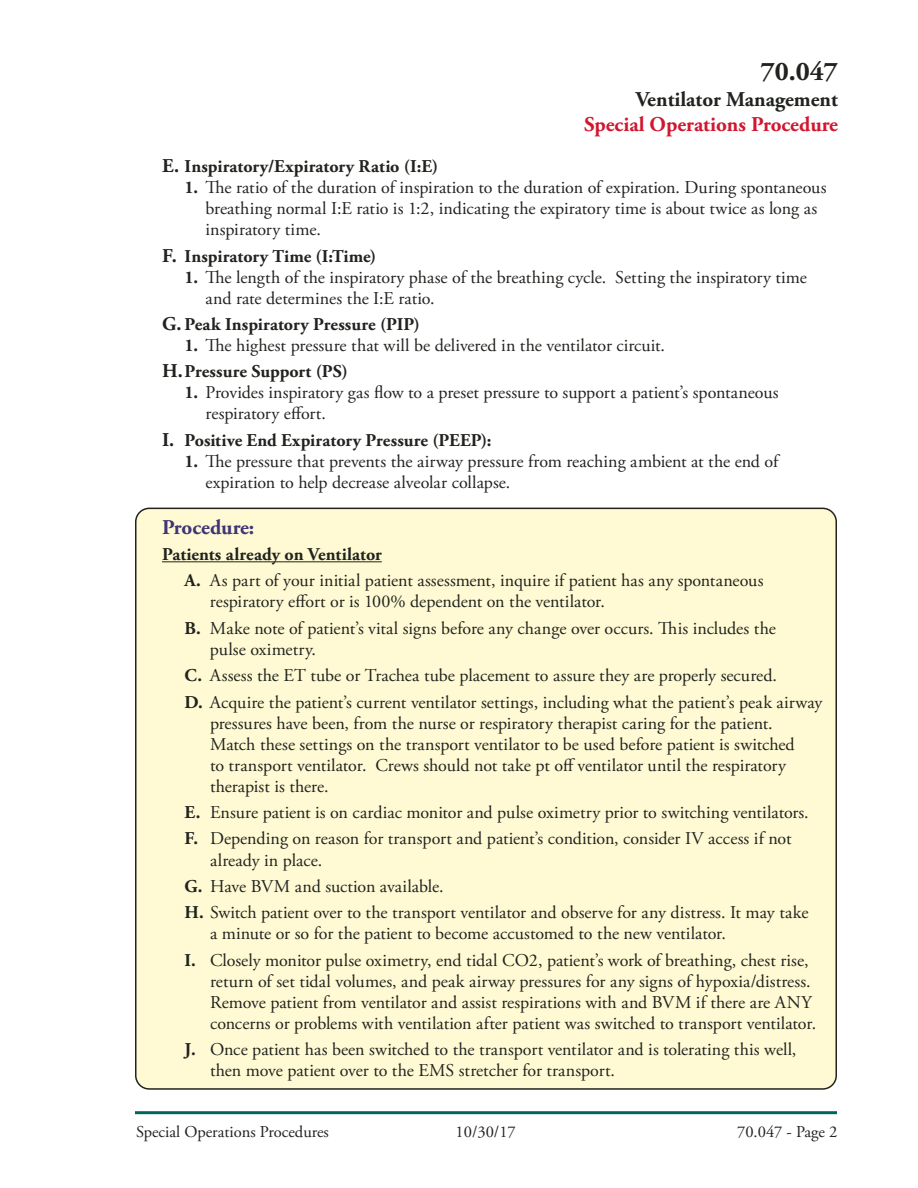
<style>
.page{position:relative;width:918px;height:1188px;background:#fff}
.page>*{position:absolute;margin:0;border:0;box-sizing:border-box;transform-origin:0 0}
.t1{font:700 27px "Adobe Garamond Pro";color:#20231e}
.t2{font:700 21px "Adobe Garamond Pro";color:#d11730}
.t3{font:700 21px "Adobe Garamond Pro";color:#20231e}
.t4{font:700 21px "Adobe Garamond Pro";color:#3e3477}
.t5{font:18px/21px "Adobe Garamond Pro";color:#20231e}
.t6{font:700 18px "Adobe Garamond Pro";letter-spacing:.005em;color:#20231e}
.t7{font:16.5px "Adobe Garamond Pro";color:#20231e}
.s1{font-size:19.5px}
.s2{font-weight:700}
.s3{font-weight:700;font-size:19.5px}
</style>
<div class="page">
<hr style="left:135px;top:1111px;width:702px;height:3px;background:#006561">
<div style="left:136px;top:508px;width:700px;height:581px;background:#fffad4;border-radius:14px"></div>
<hr style="left:162px;top:561px;width:220px;height:1px;background:#20231e">
<h1 class="t1" style="left:761px;top:56px;width:79px">70.047</h1>
<p class="t3" style="left:636px;top:87px;width:204px">Ventilator Management</p>
<p class="t2" style="left:584px;top:112px;width:255px">Special Operations Procedure</p>
<p class="t6" style="left:162px;top:156px;width:278px"><span class="s1">E.</span> Inspiratory/Expiratory Ratio (I:E)</p>
<p class="t5" style="left:206px;top:178px;width:623px;text-indent:-21px"><span class="s2">1.</span> The ratio of the duration of inspiration to the duration of expiration. During spontaneous breathing normal I:E ratio is 1:2, indicating the expiratory time is about twice as long as inspiratory time.</p>
<p class="t6" style="left:162px;top:245px;width:216px"><span class="s1">F.</span> Inspiratory Time (I:Time)</p>
<p class="t5" style="left:206px;top:267px;width:603px;text-indent:-21px"><span class="s2">1.</span> The length of the inspiratory phase of the breathing cycle. Setting the inspiratory time and rate determines the I:E ratio.</p>
<p class="t6" style="left:162px;top:314px;width:259px"><span class="s1">G.</span> Peak Inspiratory Pressure (PIP)</p>
<p class="t5" style="left:162px;top:333px;width:505px;line-height:26.4px;text-indent:22px"><span class="s2">1.</span> The highest pressure that will be delivered in the ventilator circuit.<br><span class="s3">H.</span><span class="s2">Pressure Support (PS)</span></p>
<p class="t5" style="left:206px;top:383px;width:575px;text-indent:-21px"><span class="s2">1.</span> Provides inspiratory gas flow to a preset pressure to support a patient’s spontaneous respiratory effort.</p>
<p class="t6" style="left:162px;top:430px;width:331px"><span class="s1">I.</span> Positive End Expiratory Pressure (PEEP):</p>
<p class="t5" style="left:206px;top:451px;width:574px;text-indent:-21px"><span class="s2">1.</span> The pressure that prevents the airway pressure from reaching ambient at the end of expiration to help decrease alveolar collapse.</p>
<p class="t4" style="left:162px;top:515px;width:94px">Procedure:</p>
<p class="t5" style="left:184px;top:542px;width:580px;line-height:26.4px;text-indent:-22px"><span class="s2">Patients already on Ventilator<br>A.</span> As part of your initial patient assessment, inquire if patient has any spontaneous</p>
<p class="t5" style="left:184px;top:589px;width:593px;line-height:26.4px;text-indent:26px">respiratory effort or is 100% dependent on the ventilator.<br><span class="s2">B.</span> Make note of patient’s vital signs before any change over occurs. This includes the</p>
<p class="t5" style="left:184px;top:637px;width:639px;line-height:26.4px;text-indent:26px">pulse oximetry.<br><span class="s2">C.</span> Assess the ET tube or Trachea tube placement to assure they are properly secured.<br><span class="s2">D.</span> Acquire the patient’s current ventilator settings, including what the patient’s peak airway</p>
<p class="t5" style="left:210px;top:713px;width:586px">pressures have been, from the nurse or respiratory therapist caring for the patient.<br>Match these settings on the transport ventilator to be used before patient is switched to transport ventilator. Crews should not take pt off ventilator until the respiratory therapist is there.</p>
<p class="t5" style="left:185px;top:800px;width:626px;line-height:26.4px"><span class="s2">E.</span> Ensure patient is on cardiac monitor and pulse oximetry prior to switching ventilators.<br><span class="s2">F.</span> Depending on reason for transport and patient’s condition, consider IV access if not</p>
<p class="t5" style="left:185px;top:847px;width:626px;line-height:26.4px;text-indent:26px">already in place.<br><span class="s2">G.</span> Have BVM and suction available.<br><span class="s2">H.</span> Switch patient over to the transport ventilator and observe for any distress. It may take</p>
<p class="t5" style="left:185px;top:921px;width:626px;line-height:26.4px;text-indent:26px">a minute or so for the patient to become accustomed to the new ventilator.<br><span class="s2">I.</span> Closely monitor pulse oximetry, end tidal CO2, patient’s work of breathing, chest rise,</p>
<p class="t5" style="left:210px;top:971px;width:608px">return of set tidal volumes, and peak airway pressures for any signs of hypoxia/distress.<br>Remove patient from ventilator and assist respirations with and BVM if there are ANY concerns or problems with ventilation after patient was switched to transport ventilator.</p>
<p class="t5" style="left:210px;top:1040px;width:588px;text-indent:-25px"><span class="s2">J.</span> Once patient has been switched to the transport ventilator and is tolerating this well, then move patient over to the EMS stretcher for transport.</p>
<p class="t7" style="left:258px;top:1121px;width:67px">T eatment</p>
<p class="t7" style="left:136px;top:1122px;width:194px">Special Operations Procedures</p>
<p class="t7" style="left:456px;top:1122px;width:62px">10/30/17</p>
<p class="t7" style="left:737px;top:1122px;width:102px">70.047 - Page 2</p>
</div>
